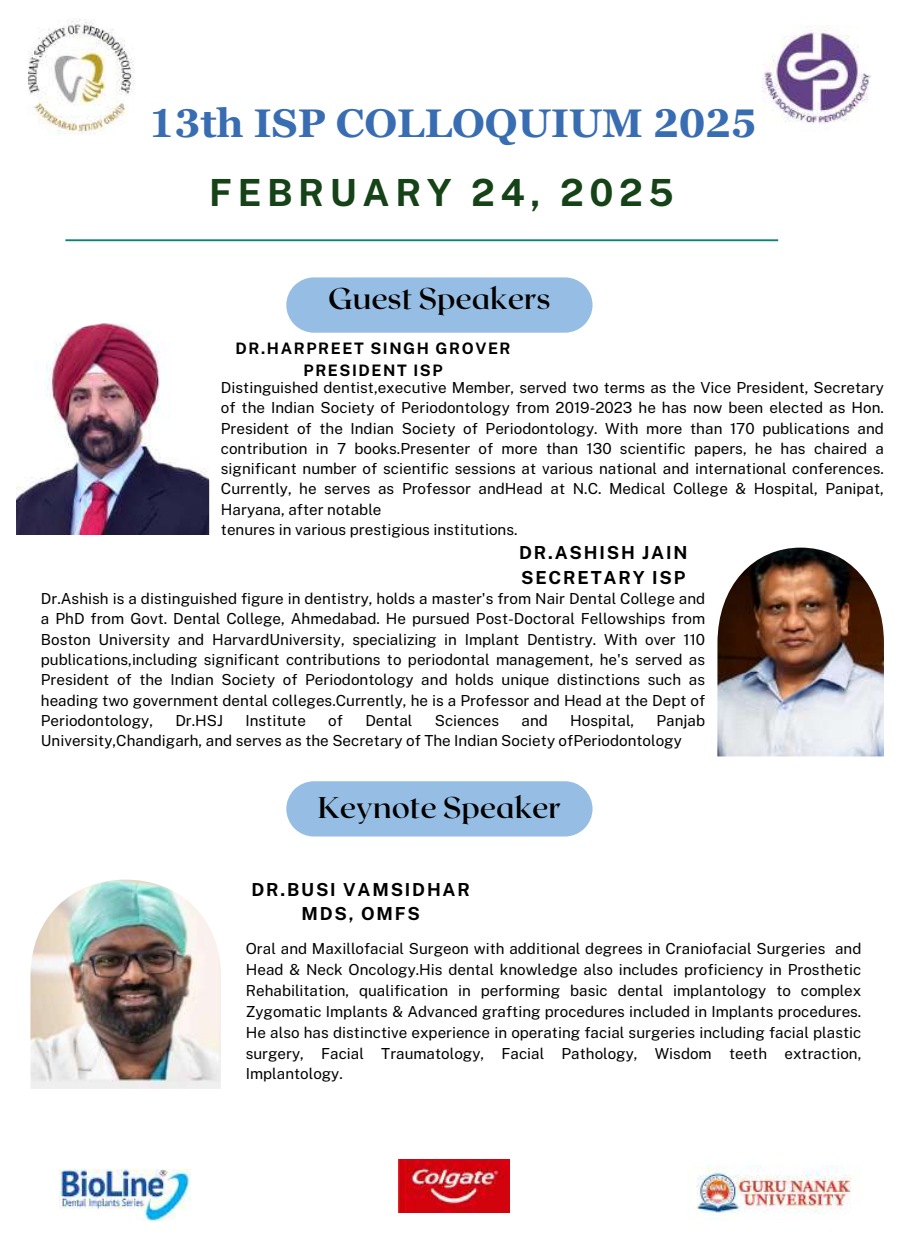
<style>
.page{position:relative;width:900px;height:1260px;background:#fff}
.page>*{position:absolute;margin:0;border:0;box-sizing:border-box;transform-origin:0 0}
.t1{font:700 40px "Georgia Pro";color:#396db2}
.t2{font:700 37.5px "Public Sans";letter-spacing:.15em;color:#164217}
.t3{font:600 30px "Roxborough CF";color:#000}
.t4{font:700 18px/24.8px "Public Sans";letter-spacing:.1em;color:#000}
.t5{font:700 15.75px/21px "Public Sans";letter-spacing:.1em;color:#000;text-align:center}
.t6{font:15.25px/20.2px "Public Sans";color:#000}
</style>
<div class="page">
<img style="left:717px;top:548px;width:167px;height:208px">
<img style="left:30px;top:880px;width:191px;height:209px">
<img style="left:16px;top:323px;width:193px;height:212px">
<hr style="left:65px;top:239px;width:713px;height:2px;background:#068577">
<img style="left:28px;top:19px;width:107px;height:116px">
<img style="left:763px;top:26px;width:108px;height:98px">
<img style="left:60px;top:1169px;width:131px;height:51px">
<img style="left:399px;top:1160px;width:110px;height:52px">
<svg style="left:286px;top:277px;width:307px;height:56px;background:#9bc1e5"></svg>
<svg style="left:286px;top:781px;width:307px;height:56px;background:#9bc1e5"></svg>
<img style="left:696px;top:1165px;width:164px;height:51px">
<h1 class="t1" style="left:149px;top:101px;width:610px">13th ISP COLLOQUIUM 2025</h1>
<h2 class="t2" style="left:209px;top:170px;width:466px">FEBRUARY 24, 2025</h2>
<h3 class="t3" style="left:328px;top:279px;width:224px">Guest Speakers</h3>
<p class="t5" style="left:236px;top:338px;width:277px">DR.HARPREET SINGH GROVER<br>PRESIDENT ISP</p>
<p class="t6" style="left:221px;top:377px;width:665px">Distinguished dentist,executive Member, served two terms as the Vice President, Secretary of the Indian Society of Periodontology from 2019-2023 he has now been elected as Hon.<br>President of the Indian Society of Periodontology. With more than 170 publications and contribution in 7 books.Presenter of more than 130 scientific papers, he has chaired a significant number of scientific sessions at various national and international conferences.<br>Currently, he serves as Professor andHead at N.C. Medical College &amp; Hospital, Panipat, Haryana, after notable<br>tenures in various prestigious institutions.</p>
<p class="t4" style="left:519px;top:540px;width:170px">DR.ASHISH JAIN<br>SECRETARY ISP</p>
<p class="t6" style="left:41px;top:588px;width:666px;text-align:justify">Dr.Ashish is a distinguished figure in dentistry, holds a master's from Nair Dental College and a PhD from Govt. Dental College, Ahmedabad. He pursued Post-Doctoral Fellowships from Boston University and HarvardUniversity, specializing in Implant Dentistry. With over 110 publications,including significant contributions to periodontal management, he's served as President of the Indian Society of Periodontology and holds unique distinctions such as heading two government dental colleges.Currently, he is a Professor and Head at the Dept of Periodontology,</p>
<p class="t6" style="left:41px;top:710px;width:666px;text-indent:616px">Panjab<br>University,Chandigarh, and serves as the Secretary of The Indian Society ofPeriodontology</p>
<p class="t6" style="left:175px;top:710px;width:49px">Dr.HSJ</p>
<p class="t6" style="left:245px;top:710px;width:62px">Institute</p>
<p class="t6" style="left:328px;top:710px;width:16px">of</p>
<p class="t6" style="left:365px;top:710px;width:49px">Dental</p>
<p class="t6" style="left:435px;top:710px;width:66px">Sciences</p>
<p class="t6" style="left:522px;top:710px;width:28px">and</p>
<p class="t6" style="left:570px;top:710px;width:65px">Hospital,</p>
<h3 class="t3" style="left:318px;top:788px;width:245px">Keynote Speaker</h3>
<p class="t4" style="left:251px;top:877px;width:220px;text-align:center">DR.BUSI VAMSIDHAR<br>MDS, OMFS</p>
<p class="t6" style="left:246px;top:938px;width:617px;line-height:21px;text-align:justify">Oral and Maxillofacial Surgeon with additional degrees in Craniofacial Surgeries and Head &amp; Neck Oncology.His dental knowledge also includes proficiency in Prosthetic Rehabilitation, qualification in performing basic dental implantology to complex Zygomatic Implants &amp; Advanced grafting procedures included in Implants procedures.<br>He also has distinctive experience in operating facial surgeries including facial plastic surgery, Facial Traumatology, Facial Pathology, Wisdom teeth extraction, Implantology.</p>
</div>
